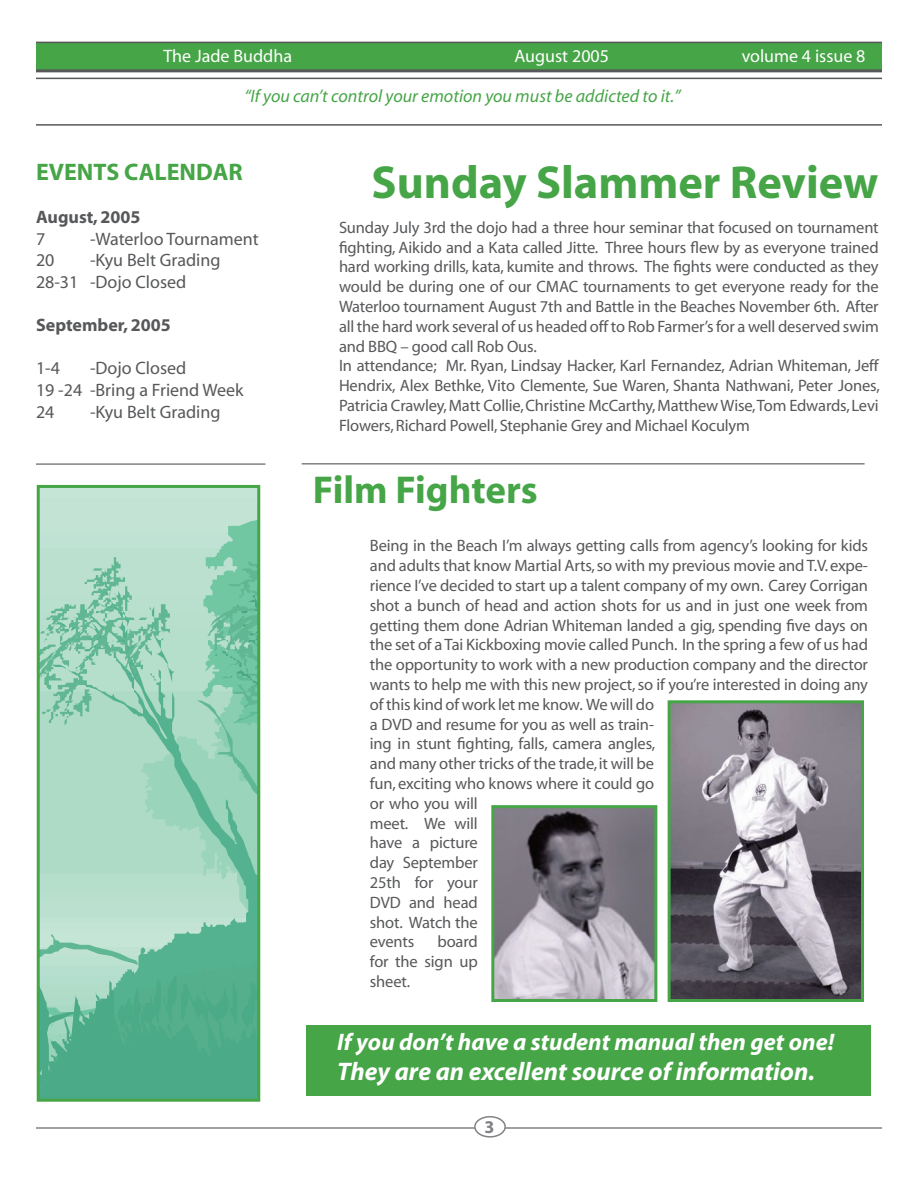
<style>
.page{position:relative;width:918px;height:1188px;background:#fff}
.page>*{position:absolute;margin:0;border:0;box-sizing:border-box;transform-origin:0 0}
.t1{font:700 46.5px "Myriad";color:#46a547}
.t2{font:700 39px "Myriad";color:#46a547}
.t3{font:italic 700 25.5px "Myriad";color:#fff}
.t4{font:italic 700 24px "Myriad";color:#fff}
.t5{font:700 24px "Myriad";color:#46a547}
.t6{font:18px/21.6px "Myriad";color:#57585a}
.t7{font:italic 18px "Myriad";color:#46a547}
.t8{font:18px "Myriad";color:#fff}
.t9{font:700 18px "Myriad";color:#57585a}
.t10{font:700 18px "Myriad";color:#808285}
.t11{font:16.5px/19.8px "Myriad";letter-spacing:-.01em;color:#57585a}
</style>
<div class="page">
<hr style="left:36px;top:78px;width:846px;height:1px;background:#57585a">
<div style="left:36px;top:44px;width:846px;height:26px;background:#46a547"></div>
<hr style="left:36px;top:42px;width:846px;height:1px;background:#57585a">
<hr style="left:36px;top:69px;width:846px;height:3px;background:#57585a">
<hr style="left:36px;top:1127px;width:846px;height:2px;background:#808285">
<div style="left:475px;top:1117px;width:30px;height:20px;background:#fff;border-radius:50%"></div>
<div style="left:474px;top:1116px;width:32px;height:22px;border:2px solid #808285;border-radius:50%"></div>
<hr style="left:36px;top:124px;width:846px;height:2px;background:#57585a">
<div style="left:38px;top:486px;width:221px;height:450px;background:#c5e5d7"></div>
<svg style="left:41px;top:520px;width:215px;height:578px"></svg>
<div style="left:37px;top:485px;width:223px;height:617px;border:3px solid #46a547"></div>
<hr style="left:36px;top:463px;width:229px;height:2px;background:#808285">
<hr style="left:302px;top:463px;width:563px;height:2px;background:#808285">
<div style="left:306px;top:1026px;width:565px;height:70px;background:#46a547"></div>
<img style="left:495px;top:809px;width:158px;height:189px">
<div style="left:491px;top:805px;width:166px;height:197px;border:3px solid #46a547"></div>
<img style="left:672px;top:704px;width:188px;height:294px">
<div style="left:668px;top:700px;width:196px;height:302px;border:3px solid #46a547"></div>
<p class="t8" style="left:164px;top:47px;width:130px">The Jade Buddha</p>
<p class="t8" style="left:514px;top:47px;width:96px">August 2005</p>
<p class="t8" style="left:742px;top:47px;width:125px">volume 4 issue 8</p>
<p class="t7" style="left:244px;top:87px;width:438px">“If you can’t control your emotion you must be addicted to it.”</p>
<h3 class="t5" style="left:36px;top:160px;width:208px">EVENTS CALENDAR</h3>
<p class="t9" style="left:36px;top:208px;width:106px">August, 2005</p>
<p class="t6" style="left:36px;top:229px;width:11px">7</p>
<p class="t6" style="left:90px;top:229px;width:170px">-Waterloo Tournament</p>
<p class="t6" style="left:36px;top:250px;width:20px">20</p>
<p class="t6" style="left:36px;top:250px;width:186px;text-indent:54px">-Kyu Belt Grading<br>28-31 -Dojo Closed</p>
<p class="t9" style="left:36px;top:316px;width:136px">September, 2005</p>
<p class="t6" style="left:36px;top:358px;width:25px">1-4</p>
<p class="t6" style="left:36px;top:358px;width:209px;text-indent:54px">-Dojo Closed<br>19 -24 -Bring a Friend Week<br>24</p>
<p class="t6" style="left:90px;top:402px;width:132px">-Kyu Belt Grading</p>
<h1 class="t1" style="left:372px;top:158px;width:508px">Sunday Slammer Review</h1>
<p class="t11" style="left:339px;top:218px;width:542px">Sunday July 3rd the dojo had a three hour seminar that focused on tournament fighting, Aikido and a Kata called Jitte. Three hours flew by as everyone trained hard working drills, kata, kumite and throws. The fights were conducted as they would be during one of our CMAC tournaments to get everyone ready for the Waterloo tournament August 7th and Battle in the Beaches November 6th. After all the hard work several of us headed off to Rob Farmer’s for a well deserved swim and BBQ – good call Rob Ous.<br>In attendance; Mr. Ryan, Lindsay Hacker, Karl Fernandez, Adrian Whiteman, Jeff Hendrix, Alex Bethke, Vito Clemente, Sue Waren, Shanta Nathwani, Peter Jones, Patricia Crawley, Matt Collie, Christine McCarthy, Matthew Wise, Tom Edwards, Levi Flowers, Richard Powell, Stephanie Grey and Michael Koculym</p>
<h2 class="t2" style="left:313px;top:470px;width:226px">Film Fighters</h2>
<p class="t11" style="left:370px;top:537px;width:500px">Being in the Beach I’m always getting calls from agency’s looking for kids and adults that know Martial Arts, so with my previous movie and T.V. expe&shy;rience I’ve decided to start up a talent company of my own. Carey Corrigan shot a bunch of head and action shots for us and in just one week from getting them done Adrian Whiteman landed a gig, spending five days on the set of a Tai Kickboxing movie called Punch. In the spring a few of us had the opportunity to work with a new production company and the director wants to help me with this new project, so if you’re interested in doing any of this kind of work let me know. We will do<br>a DVD and resume for you as well as train-<br>ing in stunt fighting, falls, camera angles,<br>and many other tricks of the trade, it will be<br>fun, exciting who knows where it could go<br>or who you will<br>meet. We will<br>have a picture<br>day September<br>25th for your<br>DVD and head<br>shot. Watch the<br>events</p>
<p class="t11" style="left:370px;top:933px;width:109px;text-align:justify;text-indent:68px">board for the sign up sheet.</p>
<h3 class="t4" style="left:337px;top:1029px;width:498px">If you don’t have a student manual then get one!</h3>
<h3 class="t3" style="left:337px;top:1059px;width:480px">They are an excellent source of information.</h3>
<p class="t10" style="left:484px;top:1117px;width:11px">3</p>
</div>
